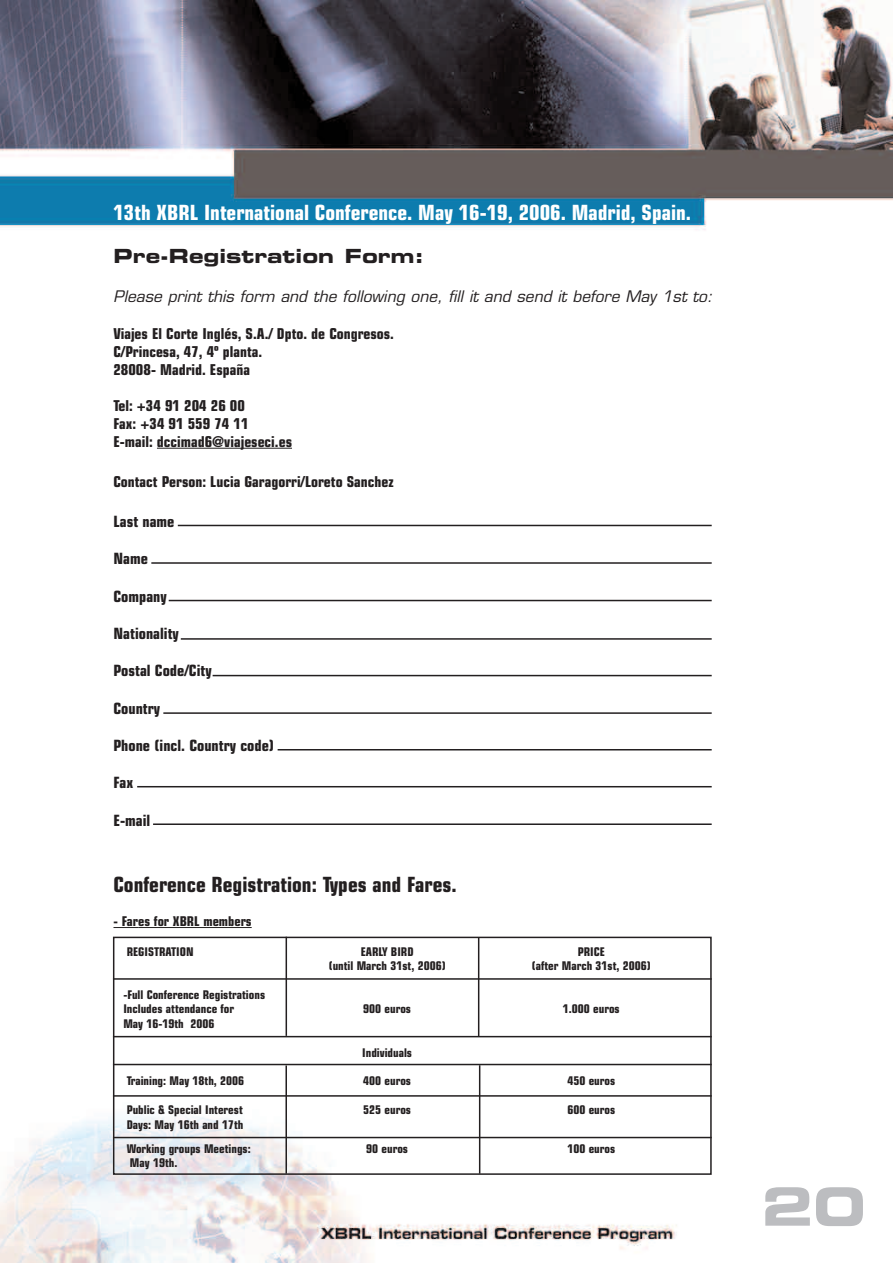
<style>
.page{position:relative;width:893px;height:1263px;background:#fff}
.page>*{position:absolute;margin:0;border:0;box-sizing:border-box;transform-origin:0 0}
.t1{font:52.5px "Eurostile Bold Extended Two";color:#bcbdc0}
.t2{font:700 condensed 21px "Eurostile";color:#fff}
.t3{font:700 condensed 21px "Eurostile";color:#231f20}
.t4{font:19.5px "Eurostile Bold Extended Two";color:#231f20}
.t5{font:700 condensed 15.6px "Eurostile";color:#231f20}
.t6{font:italic 15.6px "Eurostile";color:#231f20}
.t7{font:700 condensed 15px/18px "Eurostile";color:#231f20}
.t8{font:700 condensed 13.5px "Eurostile";color:#231f20}
.t9{font:700 condensed 12px/14.4px "Eurostile";color:#231f20}
</style>
<div class="page">
<img style="left:0;top:0;width:893px;height:1263px">
<hr style="left:157px;top:448px;width:135px;height:1px;background:#231f20">
<svg style="left:113px;top:927px;width:25px;height:1px"></svg>
<hr style="left:138px;top:927px;width:114px;height:1px;background:#231f20">
<div style="left:762px;top:1188px;width:131px;height:75px;background:#fff"></div>
<hr style="left:178px;top:525px;width:534px;height:1px;background:#231f20">
<hr style="left:151px;top:562px;width:561px;height:2px;background:#231f20">
<hr style="left:169px;top:600px;width:543px;height:1px;background:#231f20">
<hr style="left:181px;top:638px;width:531px;height:2px;background:#231f20">
<hr style="left:213px;top:675px;width:499px;height:1px;background:#231f20">
<hr style="left:163px;top:712px;width:549px;height:2px;background:#231f20">
<hr style="left:278px;top:749px;width:434px;height:1px;background:#231f20">
<hr style="left:137px;top:786px;width:575px;height:1px;background:#231f20">
<hr style="left:153px;top:823px;width:559px;height:2px;background:#231f20">
<hr style="left:113px;top:978px;width:599px;height:2px;background:#231f20">
<hr style="left:113px;top:1036px;width:599px;height:1px;background:#231f20">
<hr style="left:113px;top:1064px;width:599px;height:1px;background:#231f20">
<hr style="left:113px;top:1095px;width:599px;height:2px;background:#231f20">
<hr style="left:113px;top:1137px;width:599px;height:1px;background:#231f20">
<div style="left:113px;top:937px;width:599px;height:238px;border:2px solid #231f20"></div>
<hr style="left:286px;top:937px;width:1px;height:99px;background:#231f20">
<hr style="left:478px;top:937px;width:1px;height:99px;background:#231f20">
<hr style="left:285px;top:1065px;width:2px;height:109px;background:#231f20">
<hr style="left:479px;top:1065px;width:1px;height:109px;background:#231f20">
<h2 class="t2" style="left:113px;top:205px;width:579px">13th XBRL International Conference. May 16-19, 2006. Madrid, Spain.</h2>
<h3 class="t4" style="left:113px;top:248px;width:312px">Pre-Registration Form:</h3>
<h3 class="t6" style="left:113px;top:290px;width:600px">Please print this form and the following one, fill it and send it before May 1st to:</h3>
<p class="t7" style="left:113px;top:326px;width:282px">Viajes El Corte Inglés, S.A./ Dpto. de Congresos.<br>C/Princesa, 47, 4º planta.<br>28008- Madrid. España</p>
<p class="t7" style="left:113px;top:398px;width:180px">Tel: +34 91 204 26 00<br>Fax: +34 91 559 74 11<br>E-mail: dccimad6@viajeseci.es</p>
<p class="t7" style="left:113px;top:474px;width:282px">Contact Person: Lucia Garagorri/Loreto Sanchez</p>
<h3 class="t5" style="left:113px;top:516px;width:63px">Last name</h3>
<h3 class="t5" style="left:113px;top:553px;width:36px">Name</h3>
<h3 class="t5" style="left:113px;top:590px;width:55px">Company</h3>
<h3 class="t5" style="left:113px;top:628px;width:67px">Nationality</h3>
<h3 class="t5" style="left:113px;top:665px;width:100px">Postal Code/City</h3>
<h3 class="t5" style="left:113px;top:702px;width:48px">Country</h3>
<h3 class="t5" style="left:113px;top:740px;width:162px">Phone (incl. Country code)</h3>
<h3 class="t5" style="left:113px;top:777px;width:21px">Fax</h3>
<h3 class="t5" style="left:113px;top:814px;width:38px">E-mail</h3>
<h2 class="t3" style="left:113px;top:877px;width:345px">Conference Registration: Types and Fares.</h2>
<p class="t8" style="left:113px;top:916px;width:140px">- Fares for XBRL members</p>
<p class="t9" style="left:127px;top:945px;width:68px">REGISTRATION</p>
<p class="t9" style="left:361px;top:945px;width:54px">EARLY BIRD</p>
<p class="t9" style="left:578px;top:945px;width:29px">PRICE</p>
<p class="t9" style="left:329px;top:960px;width:118px">(until March 31st, 2006)</p>
<p class="t9" style="left:532px;top:960px;width:120px">(after March 31st, 2006)</p>
<p class="t9" style="left:123px;top:988px;width:143px">-Full Conference Registrations<br>Includes attendance for</p>
<p class="t9" style="left:363px;top:1003px;width:49px">900 euros</p>
<p class="t9" style="left:563px;top:1003px;width:58px">1.000 euros</p>
<p class="t9" style="left:123px;top:1017px;width:93px">May 16-19th 2006</p>
<p class="t9" style="left:362px;top:1046px;width:51px">Individuals</p>
<p class="t9" style="left:127px;top:1075px;width:119px">Training: May 18th, 2006</p>
<p class="t9" style="left:363px;top:1075px;width:49px">400 euros</p>
<p class="t9" style="left:567px;top:1075px;width:49px">450 euros</p>
<p class="t9" style="left:127px;top:1104px;width:118px">Public &amp; Special Interest</p>
<p class="t9" style="left:363px;top:1104px;width:49px">525 euros</p>
<p class="t9" style="left:567px;top:1104px;width:49px">600 euros</p>
<p class="t9" style="left:127px;top:1113px;width:126px;line-height:24.5px">Days: May 16th and 17th<br>Working groups Meetings:</p>
<p class="t9" style="left:366px;top:1142px;width:43px">90 euros</p>
<p class="t9" style="left:567px;top:1142px;width:49px">100 euros</p>
<p class="t9" style="left:130px;top:1157px;width:49px">May 19th.</p>
<h1 class="t1" style="left:762px;top:1188px;width:105px">20</h1>
</div>
